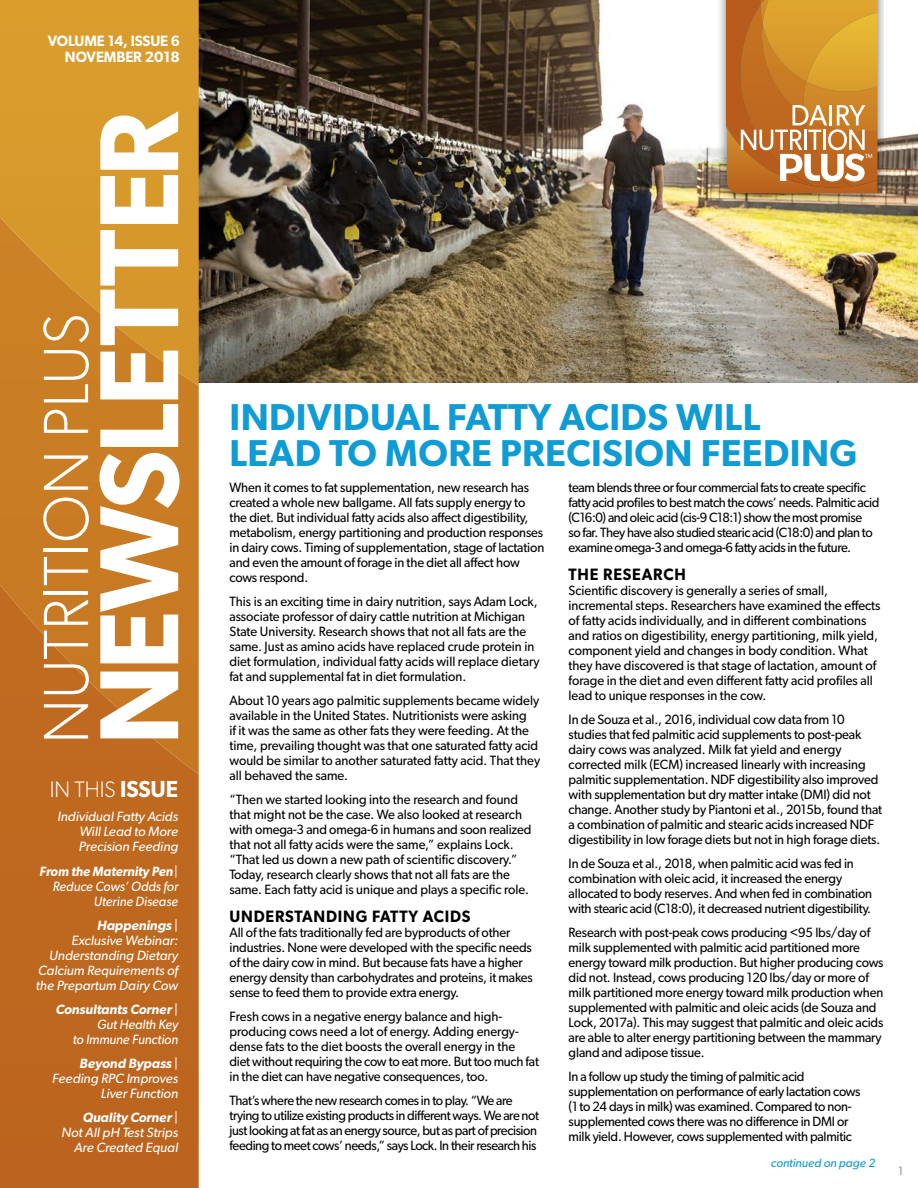
<style>
.page{position:relative;width:918px;height:1188px;background:#fff}
.page>*{position:absolute;margin:0;border:0;box-sizing:border-box;transform-origin:0 0}
.t1{font:600 112.8px "Gibson";letter-spacing:-.03em;color:#fff;scale:.95 1}
.t2{font:300 64.2px "Gibson";color:#fff;scale:.95 1}
.t3{font:600 37.5px/36px "Gibson";letter-spacing:.01em;color:#0f9bd4}
.t4{font:300 22.5px "Gibson";color:#fff;scale:.95 1}
.t5{font:600 16.5px "Gibson";letter-spacing:.05em;color:#000;scale:.95 1}
.t6{font:600 15px/16.2px "Gibson";letter-spacing:-.005em;color:#fff;text-align:right;scale:.96 1}
.t7{font:13.5px/15px "Gibson";letter-spacing:-.01em;color:#000;scale:.95 1}
.t8{font:13.5px/15px "Gibson";letter-spacing:-.03em;color:#000;scale:.95 1}
.t9{font:italic 13.5px/15px "Gibson";color:#fff;text-align:right}
.t10{font:italic 13.5px/15px "Gibson";color:#fff;text-align:right;scale:.95 1}
.t11{font:italic 12px "Gibson";color:#0f9bd4}
.t12{font:12px "Gibson";color:#939598}
.t13{font:5.85px "Gibson";color:#fff;scale:.95 1}
.s1{font-weight:600;font-size:23.25px}
.s2{font-weight:600}
</style>
<div class="page">
<img style="left:199px;top:0;width:719px;height:382px">
<svg style="left:0;top:386px;width:199px;height:802px;background:#c16f21"></svg>
<svg style="left:0;top:0;width:199px;height:386px;background:#d5942a"></svg>
<div style="left:716px;top:0;width:167px;height:204px;background:#000;opacity:.6"></div>
<svg style="left:727px;top:0;width:151px;height:193px;background:#ce8b3a"></svg>
<p class="t6" style="left:48px;top:32px;width:139px">VOLUME 14, ISSUE 6<br>NOVEMBER 2018</p>
<h2 class="t2" style="left:27px;top:744px;width:455px;rotate:-90deg">NUTRITION PLUS</h2>
<h1 class="t1" style="left:72px;top:745px;width:669px;rotate:-90deg">NEWSLETTER</h1>
<h3 class="t4" style="left:50px;top:776px;width:137px">IN THIS <span class="s1">ISSUE</span></h3>
<p class="t9" style="left:79px;top:809px;width:101px;text-align:justify;text-indent:-21px">Individual Fatty Acids Will Lead to More Precision Feeding</p>
<p class="t10" style="left:40px;top:863px;width:147px"><span class="s2">From the Maternity Pen</span>|<br>Reduce Cows’ Odds for<br>Uterine Disease</p>
<p class="t9" style="left:36px;top:917px;width:144px"><span class="s2">Happenings</span> |<br>Exclusive Webinar:<br>Understanding Dietary<br>Calcium Requirements of the Prepartum Dairy Cow</p>
<p class="t9" style="left:56px;top:1002px;width:124px"><span class="s2">Consultants Corner</span> |<br>Gut Health Key<br>to Immune Function</p>
<p class="t9" style="left:52px;top:1056px;width:127px"><span class="s2">Beyond Bypass</span> |<br>Feeding RPC Improves<br>Liver Function</p>
<p class="t9" style="left:61px;top:1110px;width:118px"><span class="s2">Quality Corner</span> |<br>Not All pH Test Strips<br>Are Created Equal</p>
<p class="t13" style="left:865px;top:153px;width:9px">TM</p>
<h3 class="t3" style="left:230px;top:398px;width:629px">INDIVIDUAL FATTY ACIDS WILL<br>LEAD TO MORE PRECISION FEEDING</h3>
<p class="t7" style="left:230px;top:479px;width:333px">When it comes to fat supplementation, new research has created a whole new ballgame. All fats supply energy to the diet. But individual fatty acids also affect digestibility, metabolism, energy partitioning and production responses in dairy cows. Timing of supplementation, stage of lactation and even the amount of forage in the diet all affect how cows respond.</p>
<p class="t7" style="left:230px;top:593px;width:328px">This is an exciting time in dairy nutrition, says Adam Lock, associate professor of dairy cattle nutrition at Michigan State University. Research shows that not all fats are the same. Just as amino acids have replaced crude protein in diet formulation, individual fatty acids will replace dietary fat and supplemental fat in diet formulation.</p>
<p class="t7" style="left:230px;top:692px;width:329px">About 10 years ago palmitic supplements became widely available in the United States. Nutritionists were asking<br>if it was the same as other fats they were feeding. At the time, prevailing thought was that one saturated fatty acid would be similar to another saturated fatty acid. That they all behaved the same.</p>
<p class="t7" style="left:230px;top:791px;width:319px">“Then we started looking into the research and found that might not be the case. We also looked at research with omega-3 and omega-6 in humans and soon realized that not all fatty acids were the same,” explains Lock. “That led us down a new path of scientific discovery.” Today, research clearly shows that not all fats are the same. Each fatty acid is unique and plays a specific role.</p>
<p class="t5" style="left:230px;top:907px;width:255px">UNDERSTANDING FATTY ACIDS</p>
<p class="t7" style="left:230px;top:925px;width:321px">All of the fats traditionally fed are byproducts of other industries. None were developed with the specific needs of the dairy cow in mind. But because fats have a higher energy density than carbohydrates and proteins, it makes sense to feed them to provide extra energy.</p>
<p class="t7" style="left:230px;top:1009px;width:327px">Fresh cows in a negative energy balance and high&shy;producing cows need a lot of energy. Adding energy&shy;dense fats to the diet boosts the overall energy in the diet without requiring the cow to eat more. But too much fat in the diet can have negative consequences, too.</p>
<p class="t8" style="left:230px;top:1093px;width:327px">That’s where the new research comes in to play. “We are trying to utilize existing products in different ways. We are not just looking at fat as an energy source, but as part of precision feeding to meet cows’ needs,” says Lock. In their research his</p>
<p class="t8" style="left:569px;top:479px;width:329px">team blends three or four commercial fats to create specific fatty acid profiles to best match the cows’ needs. Palmitic acid (C16:0) and oleic acid (cis-9 C18:1) show the most promise<br>so far. They have also studied stearic acid (C18:0) and plan to examine omega-3 and omega-6 fatty acids in the future.</p>
<p class="t5" style="left:569px;top:565px;width:125px">THE RESEARCH</p>
<p class="t7" style="left:569px;top:583px;width:330px">Scientific discovery is generally a series of small, incremental steps. Researchers have examined the effects of fatty acids individually, and in different combinations and ratios on digestibility, energy partitioning, milk yield, component yield and changes in body condition. What they have discovered is that stage of lactation, amount of forage in the diet and even different fatty acid profiles all lead to unique responses in the cow.</p>
<p class="t7" style="left:569px;top:712px;width:332px">In de Souza et al., 2016, individual cow data from 10 studies that fed palmitic acid supplements to post-peak dairy cows was analyzed. Milk fat yield and energy corrected milk (ECM) increased linearly with increasing palmitic supplementation. NDF digestibility also improved with supplementation but dry matter intake (DMI) did not change. Another study by Piantoni et al., 2015b, found that a combination of palmitic and stearic acids increased NDF digestibility in low forage diets but not in high forage diets.</p>
<p class="t7" style="left:569px;top:856px;width:321px">In de Souza et al., 2018, when palmitic acid was fed in combination with oleic acid, it increased the energy allocated to body reserves. And when fed in combination with stearic acid (C18:0), it decreased nutrient digestibility.</p>
<p class="t7" style="left:569px;top:925px;width:333px">Research with post-peak cows producing &lt;95 lbs/day of milk supplemented with palmitic acid partitioned more energy toward milk production. But higher producing cows did not. Instead, cows producing 120 lbs/day or more of milk partitioned more energy toward milk production when supplemented with palmitic and oleic acids (de Souza and Lock, 2017a). This may suggest that palmitic and oleic acids are able to alter energy partitioning between the mammary gland and adipose tissue.</p>
<p class="t7" style="left:569px;top:1069px;width:309px">In a follow up study the timing of palmitic acid supplementation on performance of early lactation cows (1 to 24 days in milk) was examined. Compared to non&shy;supplemented cows there was no difference in DMI or milk yield. However, cows supplemented with palmitic</p>
<p class="t11" style="left:771px;top:1156px;width:106px">continued on page 2</p>
<p class="t12" style="left:898px;top:1163px;width:7px">1</p>
</div>
